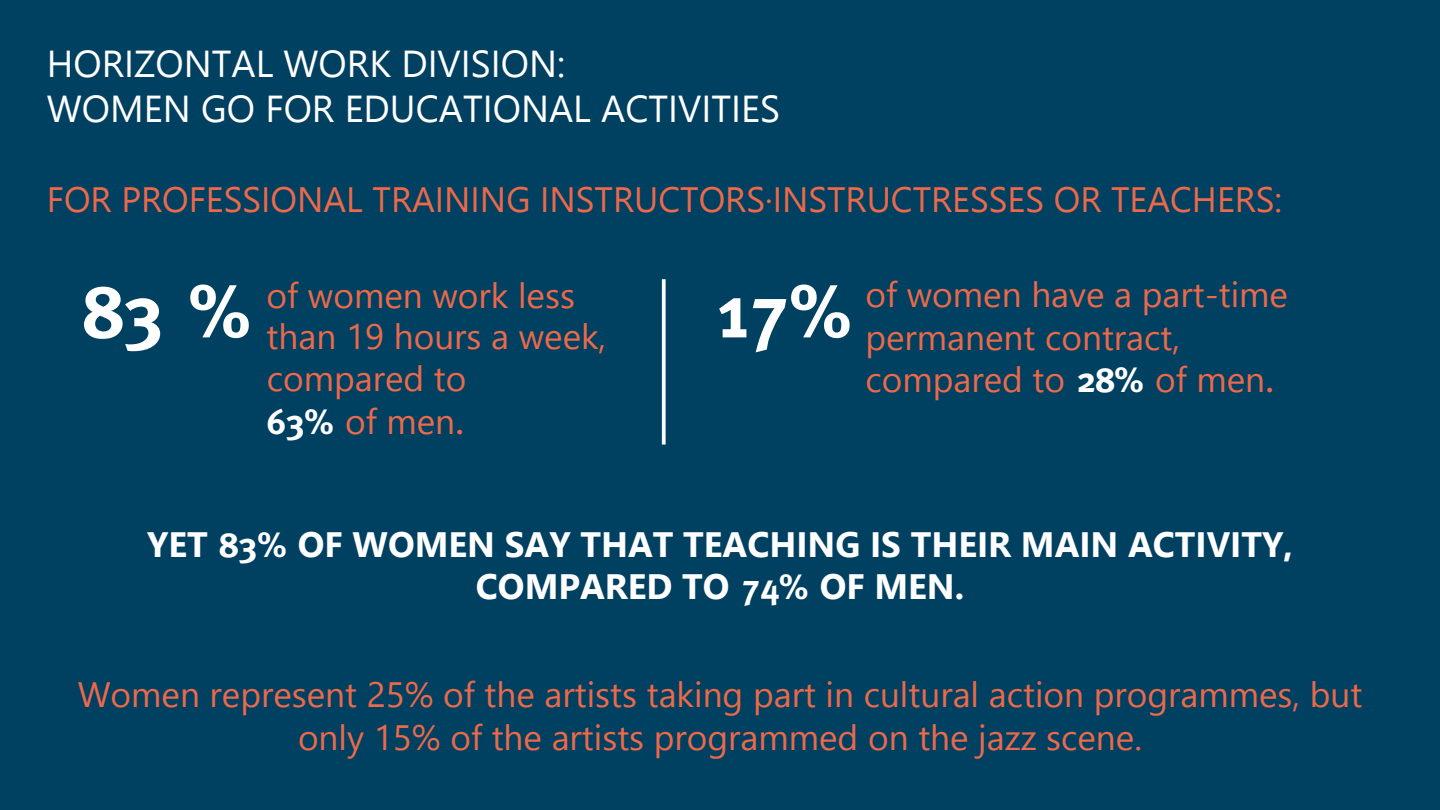
<style>
.page{position:relative;width:1440px;height:810px;background:#004061}
.page>*{position:absolute;margin:0;border:0;box-sizing:border-box;transform-origin:0 0}
.t1{font:700 75px "Meta";color:#fff}
.t2{font:37.5px/45.1px "Leelawadee UI";color:#fff}
.t3{font:35.25px/41.8px "Leelawadee UI";color:#ec694a}
.t4{font:700 35.25px/42.3px "Leelawadee UI";color:#fff;text-align:center}
.s1{font-family:"Meta";font-weight:700;font-size:75px;color:#fff}
.s2{font-family:"Meta";font-weight:700;color:#fff}
.s3{font-family:"Meta"}
</style>
<div class="page">
<svg style="left:662px;top:279px;width:4px;height:166px"></svg>
<p class="t2" style="left:47px;top:39px;width:735px">HORIZONTAL WORK DIVISION:<br>WOMEN GO FOR EDUCATIONAL ACTIVITIES</p>
<p class="t3" style="left:47px;top:177px;width:1237px">FOR PROFESSIONAL TRAINING INSTRUCTORS·INSTRUCTRESSES OR TEACHERS:</p>
<p class="t3" style="left:267px;top:273px;width:341px;text-indent:-183px"><span class="s1">83 %</span> of women work less than 19 hours a week, compared to<br><span class="s2">63%</span> of men<span class="s3">.</span></p>
<p class="t3" style="left:865px;top:271px;width:424px;line-height:42.5px">of women have a part-time permanent contract, compared to <span class="s2">28%</span> of men<span class="s3">.</span></p>
<p class="t1" style="left:716px;top:268px;width:137px">17%</p>
<p class="t4" style="left:147px;top:521px;width:1147px">YET <span class="s3">83%</span> OF WOMEN SAY THAT TEACHING IS THEIR MAIN ACTIVITY,<br>COMPARED TO <span class="s3">74%</span> OF MEN<span class="s3">.</span></p>
<p class="t3" style="left:78px;top:672px;width:1286px;line-height:42.3px;text-align:center">Women represent 25% of the artists taking part in cultural action programmes, but only 15% of the artists programmed on the jazz scene.</p>
</div>
